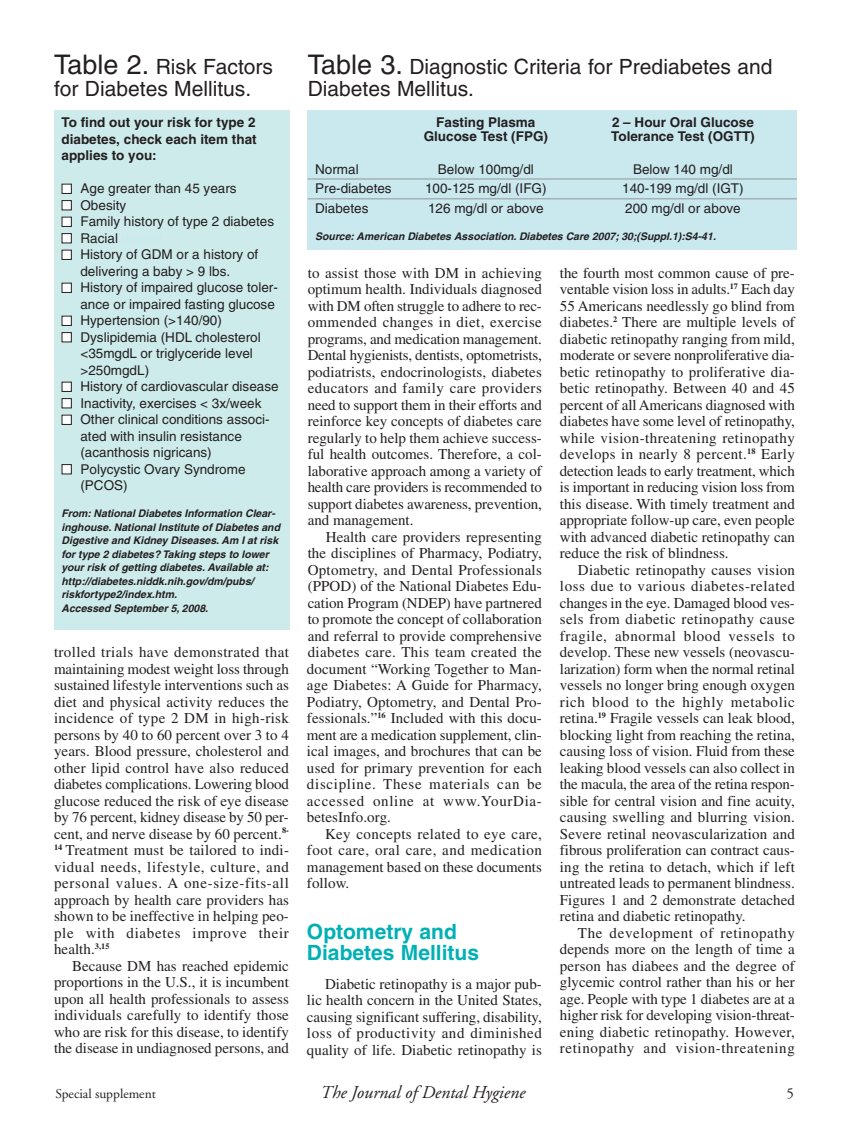
<style>
.page{position:relative;width:851px;height:1134px;background:#fff}
.page>*{position:absolute;margin:0;border:0;box-sizing:border-box;transform-origin:0 0}
.t1{font:21px/22.5px "Helvetica";color:#231f20}
.t2{font:700 21px/21px "Helvetica";color:#00b0b5}
.t3{font:italic 18px "Adobe Garamond";color:#231f20}
.t4{font:15px/16.5px "Times";color:#231f20;text-align:justify}
.t5{font:15px "Adobe Garamond";color:#231f20}
.t6{font:13.5px/16.5px "Helvetica";color:#231f20}
.t7{font:700 13.5px/16.5px "Helvetica";color:#231f20;text-align:justify}
.t8{font:13.5px "Adobe Garamond";color:#231f20}
.t9{font:italic 700 10.5px/13.5px "Helvetica";color:#231f20}
.s1{font-size:27px}
.s2{color:#fff}
.s3{color:#c9e9ee}
</style>
<div class="page">
<div style="left:54px;top:110px;width:236px;height:519px;background:#ceebec"></div>
<div style="left:308px;top:110px;width:488px;height:140px;background:#c9e9ee"></div>
<hr style="left:308px;top:179px;width:488px;height:1px;background:#939598">
<hr style="left:308px;top:199px;width:488px;height:1px;background:#939598">
<h1 class="t1" style="left:54px;top:57px;width:220px"><span class="s1">Table 2.</span> Risk Factors for Diabetes Mellitus.</h1>
<p class="t7" style="left:62px;top:116px;width:197px">To find out your risk for type 2 diabetes, check each item that applies to you:</p>
<p class="t6" style="left:62px;top:182px;width:176px"><span class="s2">■</span> Age greater than 45 years</p>
<p class="t6" style="left:62px;top:198px;width:66px"><span class="s2">■</span> Obesity</p>
<p class="t6" style="left:62px;top:215px;width:214px"><span class="s2">■</span> Family history of type 2 diabetes</p>
<p class="t6" style="left:62px;top:231px;width:102px"><span class="s2">■</span> Racial <span class="s3">decent</span></p>
<p class="t6" style="left:80px;top:248px;width:179px;text-indent:-19px"><span class="s2">■</span> History of GDM or a history of delivering a baby &gt; 9 lbs.</p>
<p class="t6" style="left:62px;top:281px;width:218px;text-align:right"><span class="s2">■</span> History of impaired glucose toler&shy;ance or impaired fasting glucose</p>
<p class="t6" style="left:62px;top:314px;width:162px"><span class="s2">■</span> Hypertension (&gt;140/90)</p>
<p class="t6" style="left:80px;top:330px;width:182px;text-indent:-19px"><span class="s2">■</span> Dyslipidemia (HDL cholesterol &lt;35mgdL or triglyceride level &gt;250mgdL)</p>
<p class="t6" style="left:62px;top:380px;width:218px"><span class="s2">■</span> History of cardiovascular disease</p>
<p class="t6" style="left:62px;top:396px;width:201px"><span class="s2">■</span> Inactivity, exercises &lt; 3x/week</p>
<p class="t6" style="left:80px;top:413px;width:191px;text-indent:-19px"><span class="s2">■</span> Other clinical conditions associ&shy;ated with insulin resistance (acanthosis nigricans)</p>
<p class="t6" style="left:80px;top:462px;width:167px;text-indent:-19px"><span class="s2">■</span> Polycystic Ovary Syndrome (PCOS)</p>
<p class="t9" style="left:62px;top:508px;width:222px">From: National Diabetes Information Clear&shy;inghouse. National Institute of Diabetes and Digestive and Kidney Diseases. Am I at risk for type 2 diabetes? Taking steps to lower your risk of getting diabetes. Available at: http://diabetes.niddk.nih.gov/dm/pubs/ riskfortype2/index.htm.<br>Accessed September 5, 2008.</p>
<p class="t4" style="left:54px;top:646px;width:236px">trolled trials have demonstrated that maintaining modest weight loss through sustained lifestyle interventions such as diet and physical activity reduces the incidence of type 2 DM in high-risk persons by 40 to 60 percent over 3 to 4 years. Blood pressure, cholesterol and other lipid control have also reduced diabetes complications. Lowering blood glucose reduced the risk of eye disease by 76 percent, kidney disease by 50 per&shy;cent, and nerve disease by 60 percent.<sup>8- 14</sup> Treatment must be tailored to indi&shy;vidual needs, lifestyle, culture, and personal values. A one-size-fits-all approach by health care providers has shown to be ineffective in helping peo&shy;ple with diabetes improve their health.<sup>3,15</sup></p>
<p class="t4" style="left:54px;top:959px;width:236px;text-indent:18px">Because DM has reached epidemic proportions in the U.S., it is incumbent upon all health professionals to assess individuals carefully to identify those who are risk for this disease, to identify the disease in undiagnosed persons, and</p>
<h1 class="t1" style="left:308px;top:57px;width:466px"><span class="s1">Table 3.</span> Diagnostic Criteria for Prediabetes and<br>Diabetes Mellitus.</h1>
<p class="t7" style="left:436px;top:116px;width:101px">Fasting Plasma</p>
<p class="t7" style="left:612px;top:116px;width:143px">2 – Hour Oral Glucose</p>
<p class="t7" style="left:423px;top:129px;width:126px">Glucose Test (FPG)</p>
<p class="t7" style="left:611px;top:129px;width:145px">Tolerance Test (OGTT)</p>
<p class="t6" style="left:315px;top:162px;width:45px">Normal</p>
<p class="t6" style="left:438px;top:162px;width:98px">Below 100mg/dl</p>
<p class="t6" style="left:633px;top:162px;width:101px">Below 140 mg/dl</p>
<p class="t6" style="left:315px;top:182px;width:78px">Pre-diabetes</p>
<p class="t6" style="left:425px;top:182px;width:123px">100-125 mg/dl (IFG)</p>
<p class="t6" style="left:622px;top:182px;width:123px">140-199 mg/dl (IGT)</p>
<p class="t6" style="left:315px;top:201px;width:55px">Diabetes</p>
<p class="t6" style="left:428px;top:201px;width:117px">126 mg/dl or above</p>
<p class="t6" style="left:625px;top:201px;width:117px">200 mg/dl or above</p>
<p class="t9" style="left:315px;top:231px;width:404px">Source: American Diabetes Association. Diabetes Care 2007; 30;(Suppl.1):S4-41.</p>
<p class="t4" style="left:308px;top:266px;width:236px">to assist those with DM in achieving optimum health. Individuals diagnosed with DM often struggle to adhere to rec&shy;ommended changes in diet, exercise programs, and medication management.<br>Dental hygienists, dentists, optometrists, podiatrists, endocrinologists, diabetes educators and family care providers need to support them in their efforts and reinforce key concepts of diabetes care regularly to help them achieve success&shy;ful health outcomes. Therefore, a col&shy;laborative approach among a variety of health care providers is recommended to support diabetes awareness, prevention, and management.</p>
<p class="t4" style="left:307px;top:530px;width:236px;text-indent:19px">Health care providers representing the disciplines of Pharmacy, Podiatry, Optometry, and Dental Professionals (PPOD) of the National Diabetes Edu&shy;cation Program (NDEP) have partnered to promote the concept of collaboration and referral to provide comprehensive diabetes care. This team created the document “Working Together to Man&shy;age Diabetes: A Guide for Pharmacy, Podiatry, Optometry, and Dental Pro&shy;fessionals.”<sup>16</sup> Included with this docu&shy;ment are a medication supplement, clin&shy;ical images, and brochures that can be used for primary prevention for each discipline. These materials can be accessed online at www.YourDia&shy;betesInfo.org.</p>
<p class="t4" style="left:307px;top:827px;width:236px;text-indent:18px">Key concepts related to eye care, foot care, oral care, and medication management based on these documents follow.</p>
<h1 class="t2" style="left:307px;top:924px;width:174px">Optometry and<br>Diabetes Mellitus</h1>
<p class="t4" style="left:307px;top:977px;width:236px;text-indent:18px">Diabetic retinopathy is a major pub&shy;lic health concern in the United States, causing significant suffering, disability, loss of productivity and diminished quality of life. Diabetic retinopathy is</p>
<p class="t4" style="left:560px;top:266px;width:236px">the fourth most common cause of pre&shy;ventable vision loss in adults.<sup>17</sup> Each day 55 Americans needlessly go blind from diabetes.<sup>2</sup> There are multiple levels of diabetic retinopathy ranging from mild, moderate or severe nonproliferative dia&shy;betic retinopathy to proliferative dia&shy;betic retinopathy. Between 40 and 45 percent of all Americans diagnosed with diabetes have some level of retinopathy, while vision-threatening retinopathy develops in nearly 8 percent.<sup>18</sup> Early detection leads to early treatment, which is important in reducing vision loss from this disease. With timely treatment and appropriate follow-up care, even people with advanced diabetic retinopathy can reduce the risk of blindness.</p>
<p class="t4" style="left:560px;top:563px;width:236px;text-indent:18px">Diabetic retinopathy causes vision loss due to various diabetes-related changes in the eye. Damaged blood ves&shy;sels from diabetic retinopathy cause fragile, abnormal blood vessels to develop. These new vessels (neovascu&shy;larization) form when the normal retinal vessels no longer bring enough oxygen rich blood to the highly metabolic retina.<sup>19</sup> Fragile vessels can leak blood, blocking light from reaching the retina, causing loss of vision. Fluid from these leaking blood vessels can also collect in the macula, the area of the retina respon&shy;sible for central vision and fine acuity, causing swelling and blurring vision.<br>Severe retinal neovascularization and fibrous proliferation can contract caus&shy;ing the retina to detach, which if left untreated leads to permanent blindness.<br>Figures 1 and 2 demonstrate detached retina and diabetic retinopathy.</p>
<p class="t4" style="left:560px;top:926px;width:236px;text-indent:18px">The development of retinopathy depends more on the length of time a person has diabees and the degree of glycemic control rather than his or her age. People with type 1 diabetes are at a higher risk for developing vision-threat&shy;ening diabetic retinopathy. However, retinopathy and vision-threatening</p>
<p class="t8" style="left:56px;top:1088px;width:102px">Special supplement</p>
<p class="t3" style="left:320px;top:1085px;width:206px">The Journal of Dental Hygiene</p>
<p class="t5" style="left:786px;top:1087px;width:9px">5</p>
</div>
